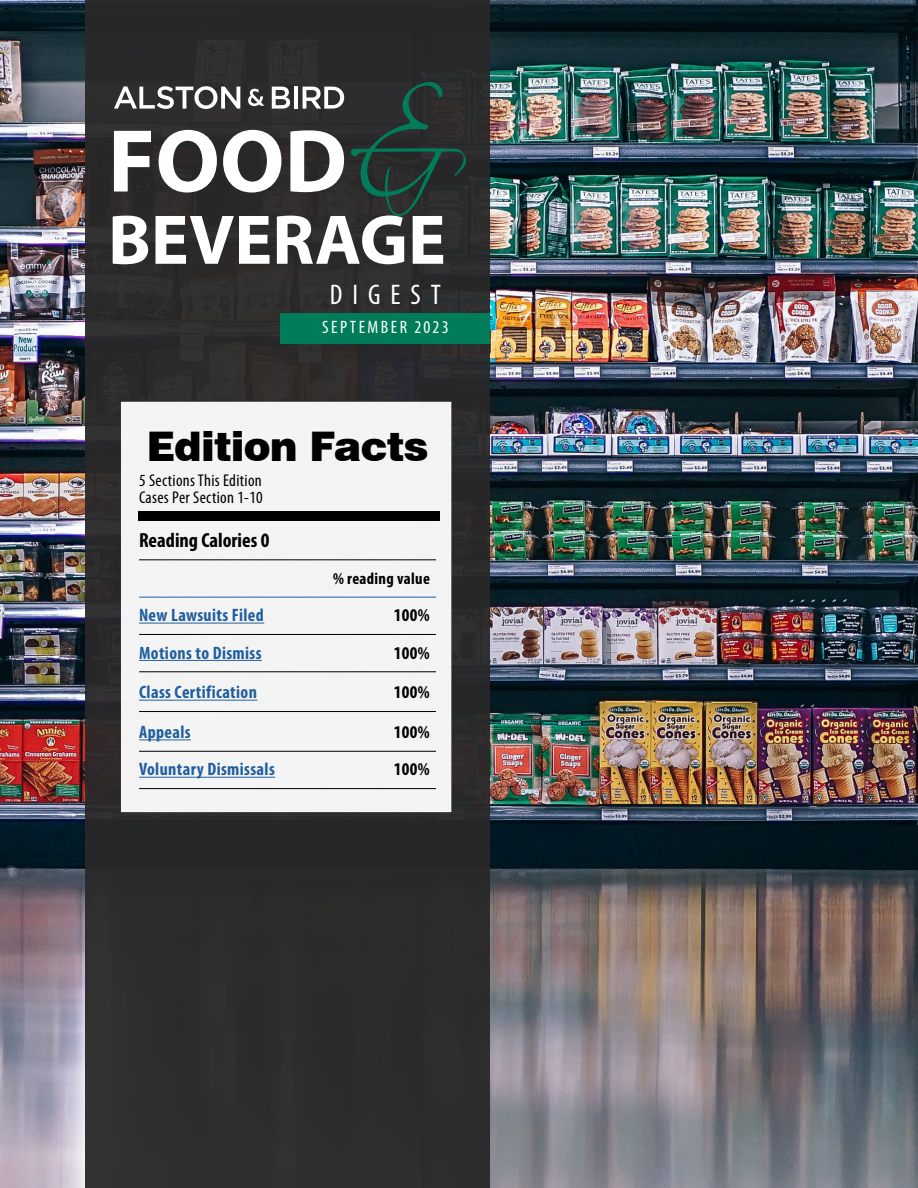
<style>
.page{position:relative;width:918px;height:1188px;background:#fff}
.page>*{position:absolute;margin:0;border:0;box-sizing:border-box;transform-origin:0 0}
.t1{font:700 90px "Myriad Pro";color:#fff}
.t2{font:700 70.95px "Myriad Pro";color:#fff}
.t3{font:900 40.8px "Swiss 721 BT";letter-spacing:-.02em;color:#000}
.t4{font:condensed 28.5px "Myriad Pro";letter-spacing:.35em;color:#fff}
.t5{font:700 condensed 20.55px "Myriad Pro";color:#000}
.t6{font:700 condensed 18px "Myriad Pro";letter-spacing:.02em;color:#215e9e}
.t7{font:700 condensed 18px "Myriad Pro";letter-spacing:.02em;color:#000}
.t8{font:condensed 18px "Myriad Pro";letter-spacing:.14em;color:#fff}
.t9{font:condensed 17.1px/17.1px "Myriad Pro";letter-spacing:.02em;color:#000}
.t10{font:700 condensed 16.5px "Myriad Pro";letter-spacing:.02em;color:#000}
</style>
<div class="page">
<img style="left:0;top:0;width:918px;height:1188px">
<div style="left:85px;top:0;width:405px;height:1188px;background:#292829"></div>
<svg style="left:350px;top:82px;width:116px;height:134px"></svg>
<div style="left:281px;top:313px;width:209px;height:30px;background:#017c5a"></div>
<div style="left:122px;top:403px;width:329px;height:408px;background:#f4f4f4"></div>
<div style="left:121px;top:402px;width:330px;height:410px;border:2px solid #fff"></div>
<div style="left:139px;top:511px;width:301px;height:10px;background:#000"></div>
<svg style="left:114px;top:86px;width:126px;height:23px"></svg>
<svg style="left:248px;top:89px;width:16px;height:17px"></svg>
<svg style="left:272px;top:87px;width:18px;height:22px"></svg>
<hr style="left:294px;top:87px;width:4px;height:22px;background:#fff">
<svg style="left:303px;top:87px;width:41px;height:22px"></svg>
<hr style="left:139px;top:560px;width:297px;height:1px;background:#000">
<hr style="left:139px;top:597px;width:297px;height:1px;background:#215e9e">
<hr style="left:139px;top:634px;width:297px;height:1px;background:#000">
<hr style="left:139px;top:623px;width:125px;height:1px;background:#215e9e">
<hr style="left:139px;top:672px;width:297px;height:1px;background:#000">
<hr style="left:139px;top:660px;width:123px;height:1px;background:#215e9e">
<hr style="left:139px;top:711px;width:297px;height:1px;background:#000">
<hr style="left:139px;top:700px;width:118px;height:1px;background:#215e9e">
<hr style="left:139px;top:751px;width:297px;height:1px;background:#000">
<hr style="left:139px;top:739px;width:52px;height:1px;background:#215e9e">
<hr style="left:139px;top:788px;width:297px;height:1px;background:#000">
<hr style="left:139px;top:777px;width:136px;height:1px;background:#215e9e">
<h1 class="t1" style="left:108px;top:103px;width:241px">FOOD</h1>
<h2 class="t2" style="left:108px;top:194px;width:339px">BEVERAGE</h2>
<h3 class="t4" style="left:330px;top:277px;width:113px">DIGEST</h3>
<p class="t8" style="left:322px;top:317px;width:128px">SEPTEMBER 2023</p>
<h3 class="t3" style="left:147px;top:421px;width:283px">Edition Facts</h3>
<p class="t9" style="left:139px;top:471px;width:125px">5 Sections This Edition<br>Cases Per Section 1-10</p>
<p class="t5" style="left:139px;top:527px;width:132px">Reading Calories 0</p>
<p class="t10" style="left:333px;top:568px;width:98px">% reading value</p>
<p class="t6" style="left:139px;top:604px;width:126px">New Lawsuits Filed</p>
<p class="t7" style="left:394px;top:604px;width:37px">100%</p>
<p class="t6" style="left:139px;top:641px;width:124px">Motions to Dismiss</p>
<p class="t7" style="left:394px;top:641px;width:37px">100%</p>
<p class="t6" style="left:139px;top:681px;width:119px">Class Certification</p>
<p class="t7" style="left:394px;top:681px;width:37px">100%</p>
<p class="t6" style="left:139px;top:721px;width:53px">Appeals</p>
<p class="t7" style="left:394px;top:721px;width:37px">100%</p>
<p class="t6" style="left:139px;top:758px;width:137px">Voluntary Dismissals</p>
<p class="t7" style="left:394px;top:758px;width:37px">100%</p>
</div>
